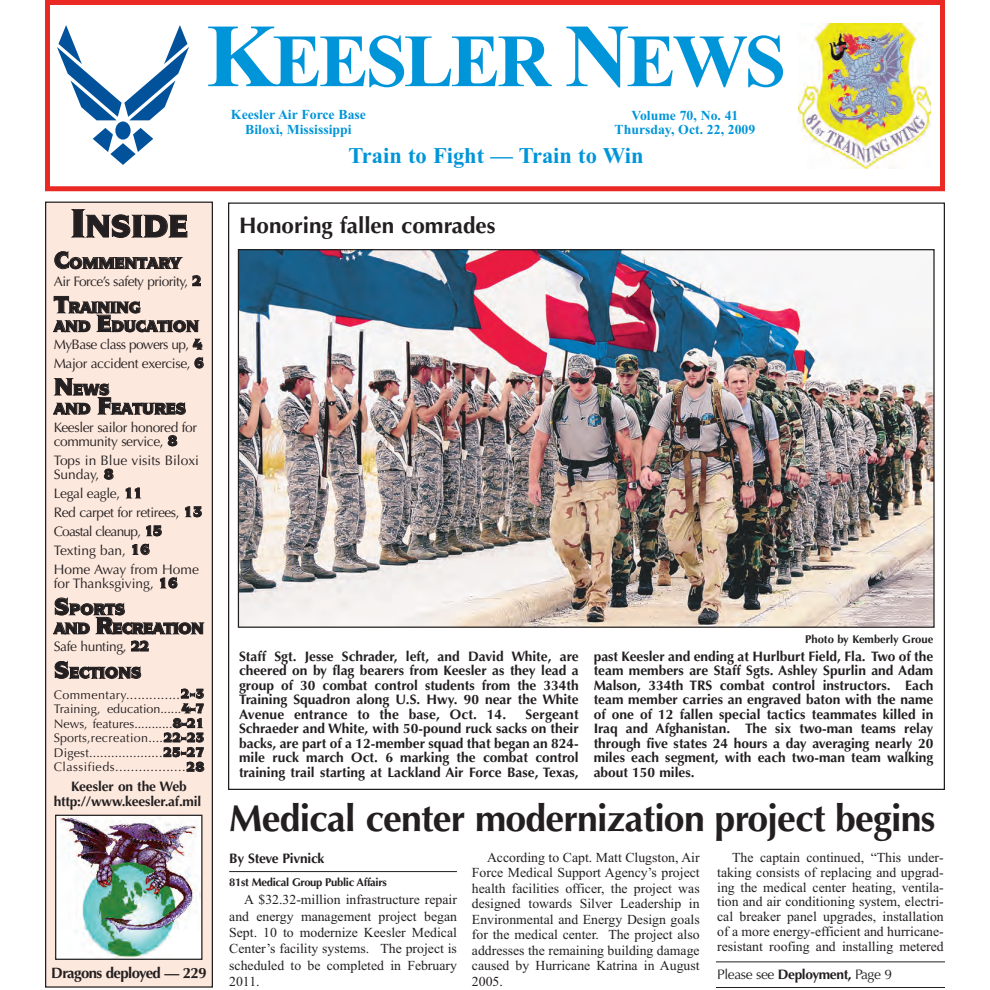
<style>
.page{position:relative;width:990px;height:990px;background:#fff}
.page>*{position:absolute;margin:0;border:0;box-sizing:border-box;transform-origin:0 0}
.t1{font:700 75px "Times New Roman";letter-spacing:-.045em;color:#0095d9}
.t2{font:700 37.5px "Optima LT";letter-spacing:-.02em;color:#231f20}
.t3{font:700 22.5px "Times New Roman";color:#0095d9}
.t4{font:700 22.5px "Optima LT";color:#231f20}
.t5{font:700 15px "Optima LT";letter-spacing:-.04em;color:#231f20}
.t6{font:700 13.75px/14.5px "Optima LT";color:#231f20;text-align:justify}
.t7{font:13.75px/15.5px "Times New Roman";color:#231f20;text-align:justify}
.t8{font:13.75px/18.9px "Optima LT";letter-spacing:-.03em;color:#231f20}
.t9{font:700 13.75px/15.6px "Times New Roman";color:#0095d9;text-align:center}
.t10{font:13.75px/14.4px "Optima LT";color:#231f20}
.t11{font:12.5px/14.6px "Optima LT";letter-spacing:.015em;color:#231f20}
.t12{font:12.5px/14.6px "Optima LT";letter-spacing:.035em;color:#231f20}
.t13{font:700 11.25px "Optima LT";letter-spacing:-.03em;color:#231f20}
.t14{font:700 11.25px "Optima LT";color:#231f20}
.s1{font-size:90px}
.s2{font-weight:700}
</style>
<div class="page">
<div style="left:46px;top:202px;width:166px;height:785px;background:#fde8dd"></div>
<div style="left:45px;top:202px;width:168px;height:786px;border:1px solid #231f20"></div>
<img style="left:57px;top:817px;width:143px;height:141px">
<div style="left:55px;top:815px;width:147px;height:145px;border:1px solid #231f20"></div>
<div style="left:45px;top:0;width:900px;height:191px;border:5px solid #ea2924"></div>
<img style="left:799px;top:23px;width:132px;height:146px">
<svg style="left:57px;top:25px;width:132px;height:140px"></svg>
<div style="left:115px;top:121px;width:16px;height:19px;background:#01529b;border-radius:50%"></div>
<img style="left:240px;top:251px;width:693px;height:375px">
<hr style="left:229px;top:871px;width:228px;height:1px;background:#231f20">
<hr style="left:716px;top:962px;width:229px;height:1px;background:#231f20">
<hr style="left:716px;top:987px;width:229px;height:1px;background:#231f20">
<p class="t1" style="left:206px;top:16px;width:581px"><span class="s1">K</span>EESLER <span class="s1">N</span>EWS</p>
<p class="t9" style="left:231px;top:106px;width:137px">Keesler Air Force Base<br>Biloxi, Mississippi</p>
<p class="t9" style="left:615px;top:108px;width:142px;line-height:14px">Volume 70, No. 41<br>Thursday, Oct. 22, 2009</p>
<p class="t3" style="left:349px;top:142px;width:297px">Train to Fight — Train to Win</p>
<p class="t8" style="left:54px;top:273px;width:136px">Air Force’s safety priority,</p>
<p class="t8" style="left:54px;top:337px;width:150px">MyBase class powers up, ✔<br>Major accident exercise,</p>
<p class="t8" style="left:54px;top:421px;width:145px;line-height:14.4px">Keesler sailor honored for community service,</p>
<p class="t10" style="left:54px;top:454px;width:147px">Tops in Blue visits Biloxi<br>Sunday,</p>
<p class="t8" style="left:54px;top:485px;width:150px">Legal eagle,<br>Red carpet for retirees, ✓<br>Coastal cleanup,<br>Texting ban,<br>Home Away from Home</p>
<p class="t10" style="left:54px;top:578px;width:102px">for Thanksgiving,</p>
<p class="t8" style="left:54px;top:639px;width:74px">Safe hunting,</p>
<p class="t11" style="left:54px;top:688px;width:152px">Commentary.............. ✓<br>Training, education......✔<br>News, features...........<br>Sports,recreation....</p>
<p class="t12" style="left:54px;top:747px;width:133px">Digest....................<br>Classifieds..................</p>
<p class="t6" style="left:54px;top:781px;width:149px;line-height:15px;text-align:center">Keesler on the Web http://www.keesler.af.mil</p>
<p class="t5" style="left:51px;top:967px;width:157px">Dragons deployed — 229</p>
<p class="t4" style="left:239px;top:216px;width:258px">Honoring fallen comrades</p>
<p class="t6" style="left:239px;top:650px;width:341px">Staff Sgt. Jesse Schrader, left, and David White, are cheered on by flag bearers from Keesler as they lead a group of 30 combat control students from the 334th Training Squadron along U.S. Hwy. 90 near the White Avenue entrance to the base, Oct. 14.</p>
<p class="t6" style="left:239px;top:708px;width:341px;text-indent:286px">Sergeant Schraeder and White, with 50-pound ruck sacks on their backs, are part of a 12-member squad that began an 824- mile ruck march Oct. 6 marking the combat control training trail starting at Lackland Air Force Base, Texas,</p>
<p class="t14" style="left:805px;top:635px;width:130px">Photo by Kemberly Groue</p>
<p class="t6" style="left:594px;top:650px;width:341px">past Keesler and ending at Hurlburt Field, Fla. Two of the team members are Staff Sgts. Ashley Spurlin and Adam Malson, 334th TRS combat control instructors. Each team member carries an engraved baton with the name of one of 12 fallen special tactics teammates killed in Iraq and Afghanistan. The six two-man teams relay through five states 24 hours a day averaging nearly 20 miles each segment, with each two-man team walking about 150 miles.</p>
<p class="t2" style="left:229px;top:803px;width:708px">Medical center modernization project begins</p>
<p class="t6" style="left:229px;top:852px;width:97px">By Steve Pivnick</p>
<p class="t13" style="left:229px;top:878px;width:159px">81st Medical Group Public Affairs</p>
<p class="t7" style="left:229px;top:892px;width:229px;line-height:16.2px;text-indent:15px">A $32.32-million infrastructure repair and energy management project began Sept. 10 to modernize Keesler Medical Center’s facility systems. The project is scheduled to be completed in February 2011.</p>
<p class="t7" style="left:472px;top:849px;width:229px;text-indent:15px">According to Capt. Matt Clugston, Air Force Medical Support Agency’s project health facilities officer, the project was designed towards Silver Leadership in Environmental and Energy Design goals for the medical center. The project also addresses the remaining building damage caused by Hurricane Katrina in August 2005.</p>
<p class="t7" style="left:717px;top:850px;width:228px;line-height:14.9px;text-indent:15px">The captain continued, “This under&shy;taking consists of replacing and upgrad&shy;ing the medical center heating, ventila&shy;tion and air conditioning system, electri&shy;cal breaker panel upgrades, installation of a more energy-efficient and hurricane&shy;resistant roofing and installing metered</p>
<p class="t8" style="left:717px;top:966px;width:176px">Please see <span class="s2">Deployment,</span> Page 9</p>
</div>
